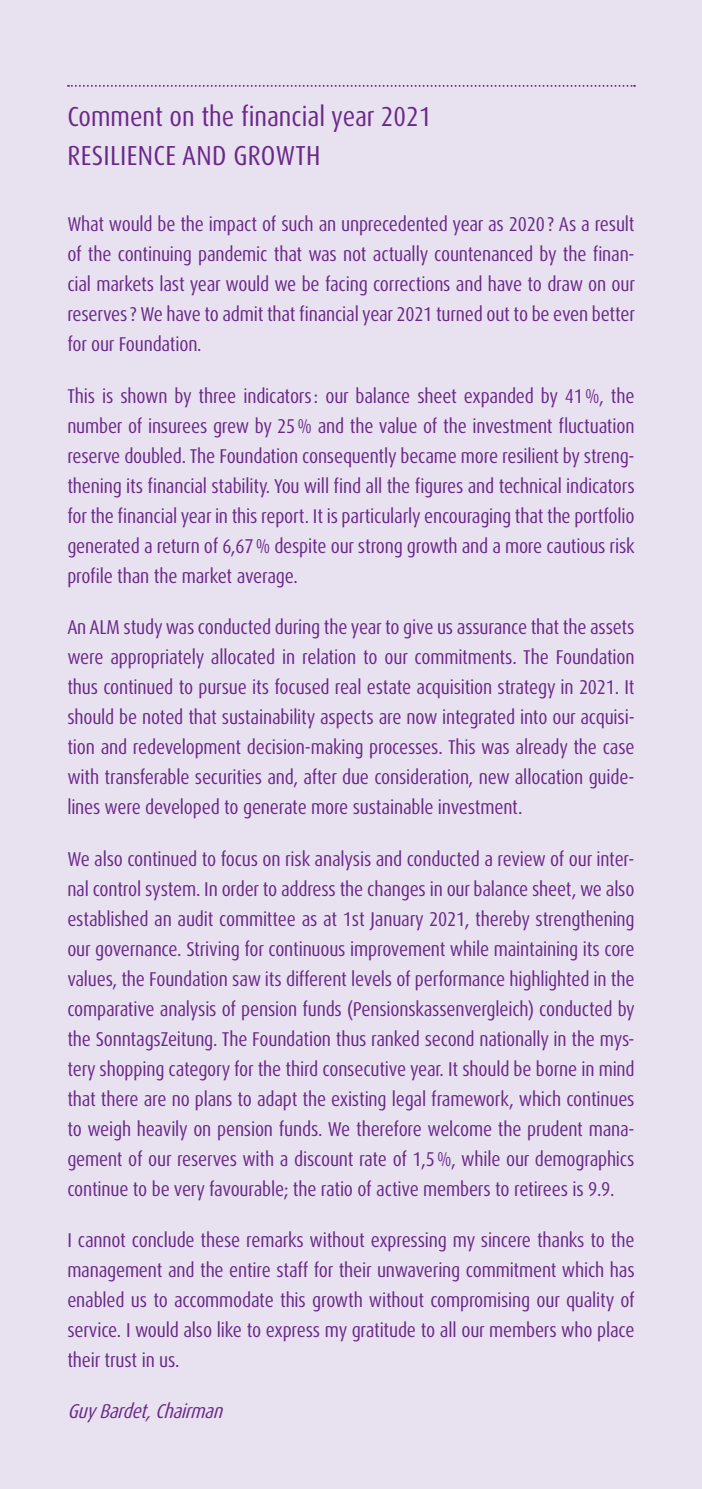
<style>
.page{position:relative;width:702px;height:1489px;background:#fff}
.page>*{position:absolute;margin:0;border:0;box-sizing:border-box;transform-origin:0 0}
.t1{font:condensed 27.5px/38.8px "Dax OT";color:#6a288a}
.t2{font:condensed 20px/30px "Dax OT";letter-spacing:-.01em;color:#6a288a;text-align:justify}
.t3{font:italic condensed 20px "Dax OT";color:#6a288a}
</style>
<div class="page">
<div style="left:0;top:0;width:702px;height:1488px;background:#e8e1ef"></div>
<svg style="left:68px;top:85px;width:567px;height:2px"></svg>
<h1 class="t1" style="left:67px;top:98px;width:365px">Comment on the financial year 2021<br>RESILIENCE AND GROWTH</h1>
<p class="t2" style="left:67px;top:210px;width:569px">What would be the impact of such an unprecedented year as 2020? As a result of the continuing pandemic that was not actually countenanced by the finan&shy;cial markets last year would we be facing corrections and have to draw on our reserves? We have to admit that financial year 2021 turned out to be even better for our Foundation.</p>
<p class="t2" style="left:67px;top:381px;width:568px">This is shown by three indicators: our balance sheet expanded by 41%, the number of insurees grew by 25% and the value of the investment fluctuation reserve doubled. The Foundation consequently became more resilient by streng&shy;thening its financial stability. You will find all the figures and technical indicators for the financial year in this report. It is particularly encouraging that the portfolio generated a return of 6,67% despite our strong growth and a more cautious risk profile than the market average.</p>
<p class="t2" style="left:67px;top:612px;width:569px">An ALM study was conducted during the year to give us assurance that the assets were appropriately allocated in relation to our commitments. The Foundation thus continued to pursue its focused real estate acquisition strategy in 2021. It should be noted that sustainability aspects are now integrated into our acquisi&shy;tion and redevelopment decision-making processes. This was already the case with transferable securities and, after due consideration, new allocation guide&shy;lines were developed to generate more sustainable investment.</p>
<p class="t2" style="left:67px;top:843px;width:569px">We also continued to focus on risk analysis and conducted a review of our inter&shy;nal control system. In order to address the changes in our balance sheet, we also established an audit committee as at 1st January 2021, thereby strengthening our governance. Striving for continuous improvement while maintaining its core values, the Foundation saw its different levels of performance highlighted in the comparative analysis of pension funds (Pensionskassenvergleich) conducted by the SonntagsZeitung. The Foundation thus ranked second nationally in the mys&shy;tery shopping category for the third consecutive year. It should be borne in mind that there are no plans to adapt the existing legal framework, which continues to weigh heavily on pension funds. We therefore welcome the prudent mana&shy;gement of our reserves with a discount rate of 1,5%, while our demographics continue to be very favourable; the ratio of active members to retirees is 9.9.</p>
<p class="t2" style="left:67px;top:1225px;width:568px">I cannot conclude these remarks without expressing my sincere thanks to the management and the entire staff for their unwavering commitment which has enabled us to accommodate this growth without compromising our quality of service. I would also like to express my gratitude to all our members who place their trust in us.</p>
<p class="t3" style="left:67px;top:1398px;width:163px">GuyBardet,Chairman</p>
</div>
